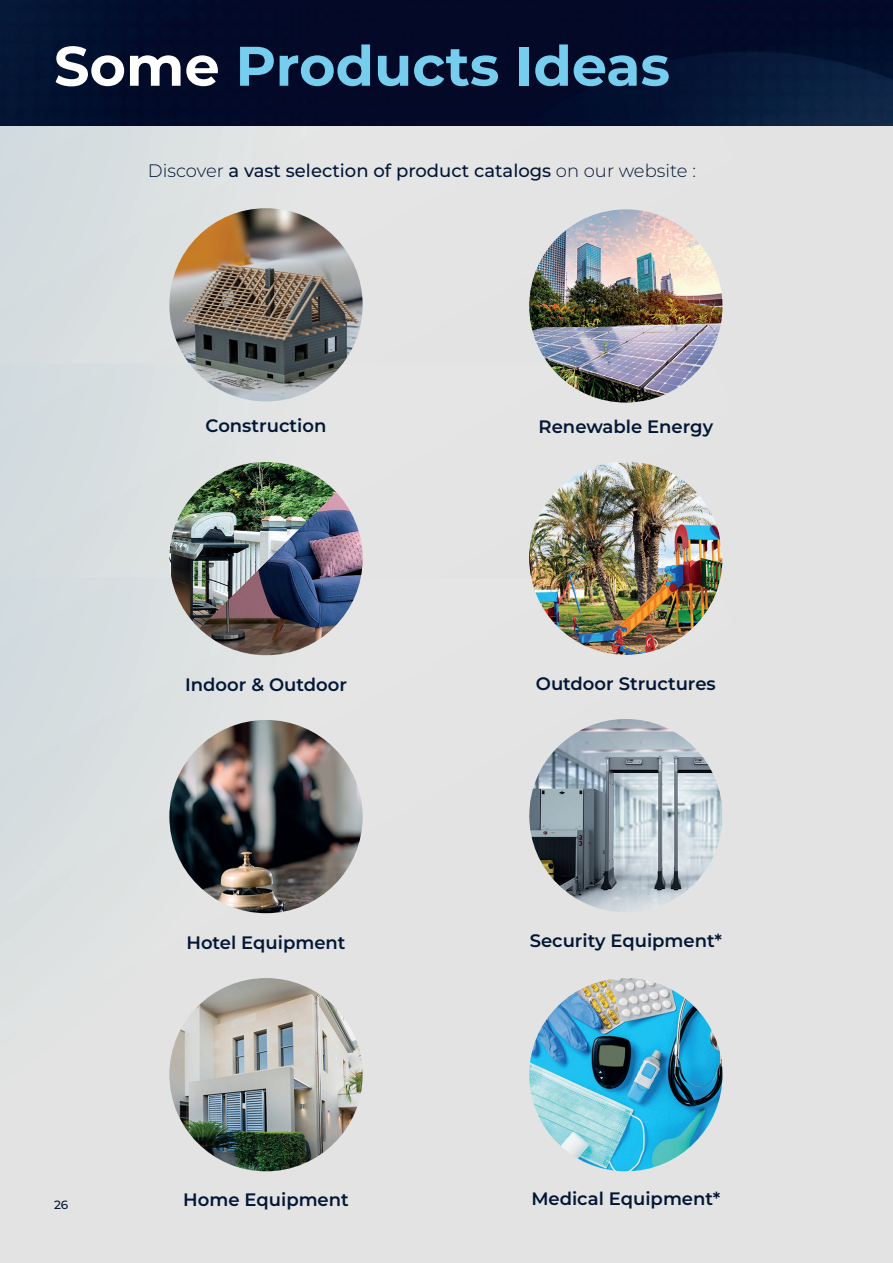
<style>
.page{position:relative;width:893px;height:1263px;background:#fff}
.page>*{position:absolute;margin:0;border:0;box-sizing:border-box;transform-origin:0 0}
.t1{font:700 55.65px "Montserrat";color:#76cded}
.t2{font:600 18px "Montserrat";color:#031735}
.t3{font:500 18px "Montserrat";color:#031735}
.t4{font:500 12px "Montserrat Alternates";color:#051734}
.s1{color:#fff}
.s2{font-weight:300}
</style>
<div class="page">
<img style="left:0;top:125px;width:893px;height:239px">
<img style="left:0;top:364px;width:893px;height:214px">
<img style="left:0;top:578px;width:893px;height:685px">
<img style="left:0;top:0;width:893px;height:125px">
<img style="left:529px;top:209px;width:193px;height:194px;border-radius:97px">
<img style="left:169px;top:462px;width:194px;height:193px;border-radius:97px">
<img style="left:529px;top:462px;width:193px;height:193px;border-radius:97px">
<img style="left:169px;top:720px;width:194px;height:193px;border-radius:97px">
<img style="left:529px;top:719px;width:193px;height:193px;border-radius:97px">
<img style="left:169px;top:978px;width:194px;height:193px;border-radius:97px">
<img style="left:529px;top:978px;width:193px;height:193px;border-radius:97px">
<img style="left:169px;top:208px;width:194px;height:193px;border-radius:97px">
<h1 class="t1" style="left:54px;top:26px;width:618px"><span class="s1">Some</span> Products Ideas</h1>
<p class="t3" style="left:148px;top:158px;width:549px"><span class="s2">Discover</span> a vast selection of product catalogs <span class="s2">on our website :</span></p>
<p class="t2" style="left:206px;top:413px;width:122px">Construction</p>
<p class="t2" style="left:539px;top:414px;width:176px">Renewable Energy</p>
<p class="t2" style="left:185px;top:672px;width:163px">Indoor &amp; Outdoor</p>
<p class="t2" style="left:536px;top:671px;width:181px">Outdoor Structures</p>
<p class="t4" style="left:54px;top:1196px;width:16px">26</p>
<p class="t2" style="left:186px;top:930px;width:161px">Hotel Equipment</p>
<p class="t2" style="left:530px;top:928px;width:194px">Security Equipment*</p>
<p class="t2" style="left:183px;top:1187px;width:167px">Home Equipment</p>
<p class="t2" style="left:531px;top:1185px;width:190px">Medical Equipment*</p>
</div>
